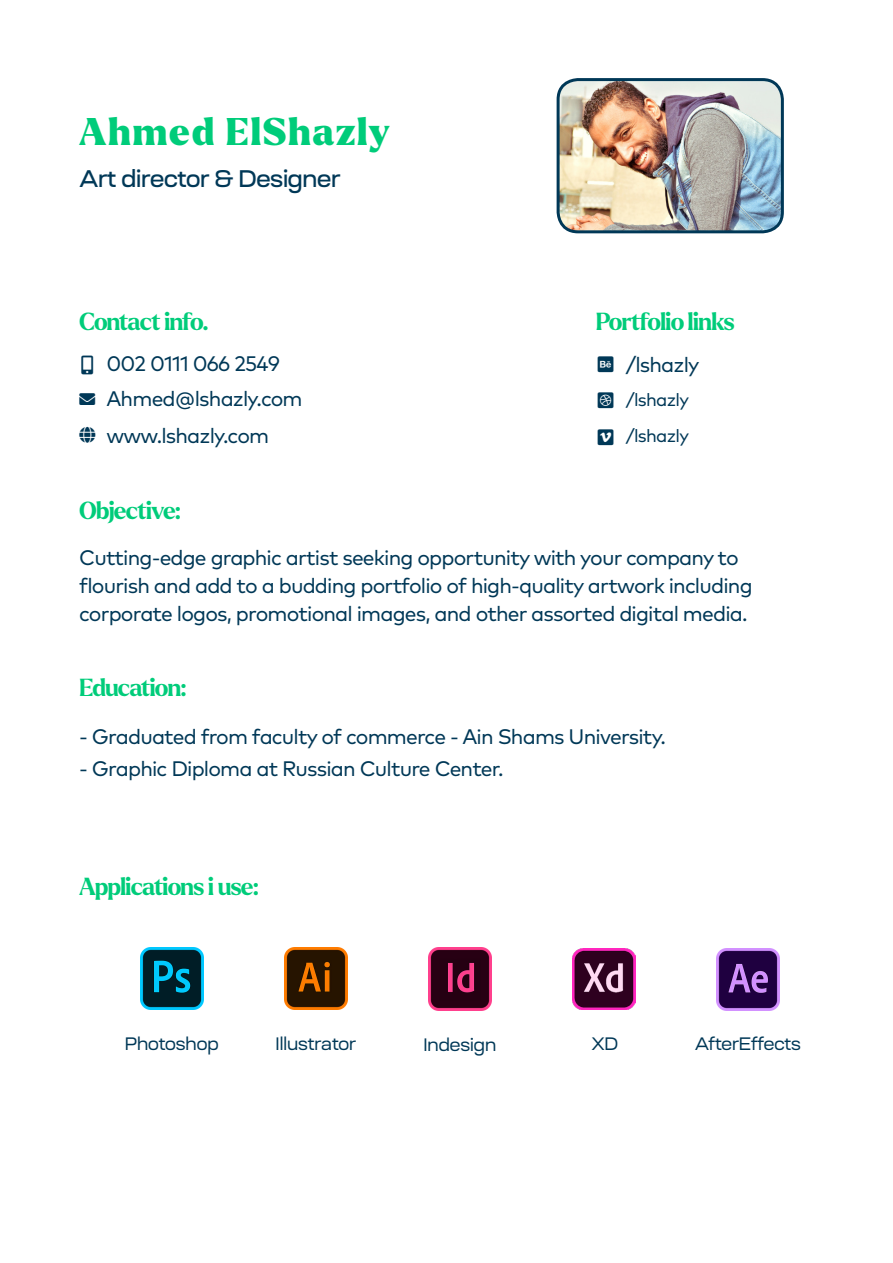
<style>
.page{position:relative;width:893px;height:1263px;background:#fff}
.page>*{position:absolute;margin:0;border:0;box-sizing:border-box;transform-origin:0 0}
.t1{font:900 37.5px "Larken";letter-spacing:.04em;color:#00cc7a}
.t2{font:700 24px "Larken";letter-spacing:-.04em;color:#00cc7a}
.t3{font:500 24px "Ruberoid";letter-spacing:-.04em;color:#003857}
.Paragraph_Style_5{font:21px/28.2px "Mark Pro";letter-spacing:-.04em;color:#003857}
.Paragraph_Style_4{font:18px "Ruberoid";letter-spacing:-.04em;color:#003857}
.full_time{font:18px "Mark Pro";letter-spacing:-.04em;color:#003857}
</style>
<div class="page">
<img style="left:140px;top:948px;width:63px;height:62px">
<img style="left:284px;top:948px;width:63px;height:62px">
<img style="left:428px;top:948px;width:63px;height:62px">
<img style="left:717px;top:949px;width:62px;height:61px">
<img style="left:573px;top:949px;width:62px;height:61px">
<img style="left:558px;top:81px;width:224px;height:151px">
<div style="left:557px;top:78px;width:227px;height:155px;border:3px solid #003857;border-radius:20px"></div>
<p class="t1" style="left:79px;top:107px;width:312px">Ahmed ElShazly</p>
<p class="t3" style="left:79px;top:163px;width:263px">Art director &amp; Designer</p>
<p class="t2" style="left:79px;top:305px;width:131px">Contact info.</p>
<p class="t2" style="left:596px;top:305px;width:141px">Portfolio links</p>
<p class="Paragraph_Style_5" style="left:106px;top:347px;width:175px">002 0111 066 2549</p>
<p class="Paragraph_Style_5" style="left:626px;top:348px;width:75px">/lshazly</p>
<p class="Paragraph_Style_5" style="left:106px;top:383px;width:198px">Ahmed@lshazly.com</p>
<p class="Paragraph_Style_5" style="left:106px;top:419px;width:164px">www.lshazly.com</p>
<p class="full_time" style="left:626px;top:386px;width:65px">/lshazly</p>
<p class="full_time" style="left:626px;top:423px;width:65px">/lshazly</p>
<p class="t2" style="left:79px;top:495px;width:103px">Objective:</p>
<p class="Paragraph_Style_5" style="left:79px;top:541px;width:675px">Cutting-edge graphic artist seeking opportunity with your company to flourish and add to a budding portfolio of high-quality artwork including corporate logos, promotional images, and other assorted digital media.</p>
<p class="t2" style="left:79px;top:672px;width:109px">Education:</p>
<p class="Paragraph_Style_5" style="left:79px;top:721px;width:588px">- Graduated from faculty of commerce - Ain Shams University.</p>
<p class="Paragraph_Style_5" style="left:79px;top:753px;width:426px">- Graphic Diploma at Russian Culture Center.</p>
<p class="t2" style="left:79px;top:871px;width:181px">Applications i use:</p>
<p class="Paragraph_Style_4" style="left:125px;top:1033px;width:96px">Photoshop</p>
<p class="Paragraph_Style_4" style="left:275px;top:1033px;width:83px">Illustrator</p>
<p class="Paragraph_Style_4" style="left:423px;top:1033px;width:75px">Indesign</p>
<p class="Paragraph_Style_4" style="left:591px;top:1032px;width:29px">XD</p>
<p class="Paragraph_Style_4" style="left:695px;top:1032px;width:108px">AfterEffects</p>
</div>
